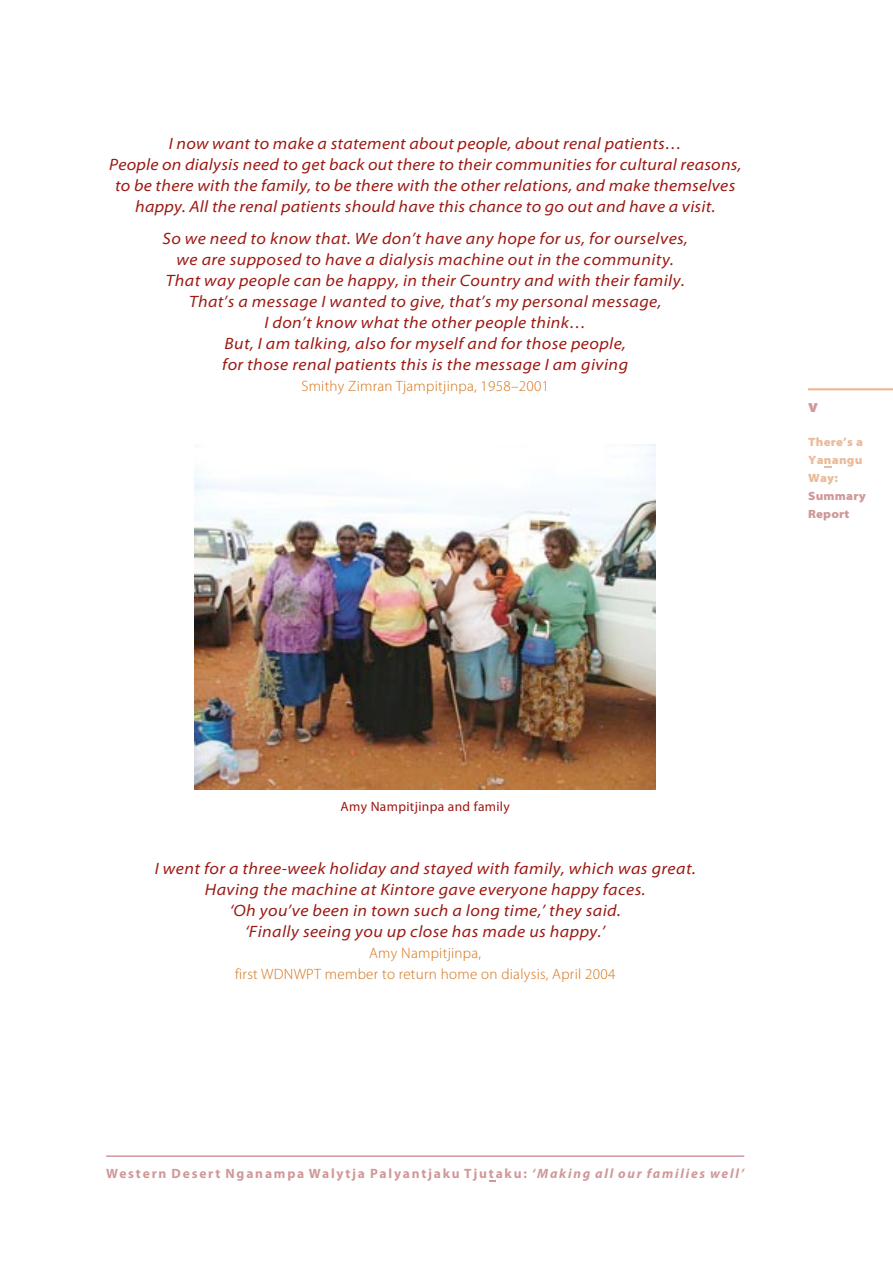
<style>
.page{position:relative;width:893px;height:1263px;background:#fff}
.page>*{position:absolute;margin:0;border:0;box-sizing:border-box;transform-origin:0 0}
.t1{font:900 18px "Myriad Pro";color:#d09899}
.t2{font:italic semi-expanded 16.5px/21px "Myriad Pro";letter-spacing:.025em;color:#9c1812;text-align:center}
.t3{font:300 15px/21px "Myriad Pro";letter-spacing:.02em;color:#d47114;text-align:center}
.t4{font:700 13.5px "Myriad Pro";letter-spacing:.135em;color:#d09899}
.t5{font:13.5px "Myriad Pro";letter-spacing:.025em;color:#9c1812}
.t6{font:900 semi-expanded 12px/18px "Myriad Pro";letter-spacing:.02em;color:#e9bb9a;text-align:justify}
.t7{font:900 semi-expanded 12px/18px "Myriad Pro";letter-spacing:.02em;color:#d09899}
.s1{font-style:italic}
</style>
<div class="page">
<img style="left:195px;top:444px;width:460px;height:346px">
<hr style="left:106px;top:1155px;width:638px;height:2px;background:#d09899">
<svg style="left:489px;top:1180px;width:6px;height:2px"></svg>
<hr style="left:808px;top:388px;width:84px;height:2px;background:#e9bb9a">
<svg style="left:824px;top:466px;width:7px;height:2px"></svg>
<p class="t2" style="left:109px;top:134px;width:633px">I now want to make a statement about people, about renal patients…<br>People on dialysis need to get back out there to their communities for cultural reasons, to be there with the family, to be there with the other relations, and make themselves happy. All the renal patients should have this chance to go out and have a visit.</p>
<p class="t2" style="left:162px;top:228px;width:527px">So we need to know that. We don’t have any hope for us, for ourselves, we are supposed to have a dialysis machine out in the community.<br>That way people can be happy, in their Country and with their family.<br>That’s a message I wanted to give, that’s my personal message,<br>I don’t know what the other people think…<br>But, I am talking, also for myself and for those people,<br>for those renal patients this is the message I am giving</p>
<p class="t3" style="left:301px;top:375px;width:249px">Smithy Zimran Tjampitjinpa, 1958–2001</p>
<p class="t1" style="left:808px;top:395px;width:11px">v</p>
<p class="t6" style="left:808px;top:433px;width:56px">There’s a Yanangu Way:</p>
<p class="t7" style="left:808px;top:487px;width:59px">Summary<br>Report</p>
<p class="t5" style="left:340px;top:799px;width:171px">Amy Nampitjinpa and family</p>
<p class="t2" style="left:155px;top:858px;width:542px">I went for a three-week holiday and stayed with family, which was great.<br>Having the machine at Kintore gave everyone happy faces.<br>‘Oh you’ve been in town such a long time,’ they said.<br>‘Finally seeing you up close has made us happy.’</p>
<p class="t3" style="left:235px;top:942px;width:382px">Amy Nampitjinpa,<br>first WDNWPT member to return home on dialysis, April 2004</p>
<p class="t4" style="left:106px;top:1166px;width:639px">Western Desert Nganampa Walytja Palyantjaku Tjutaku: <span class="s1">‘Making all our families well’</span></p>
</div>
